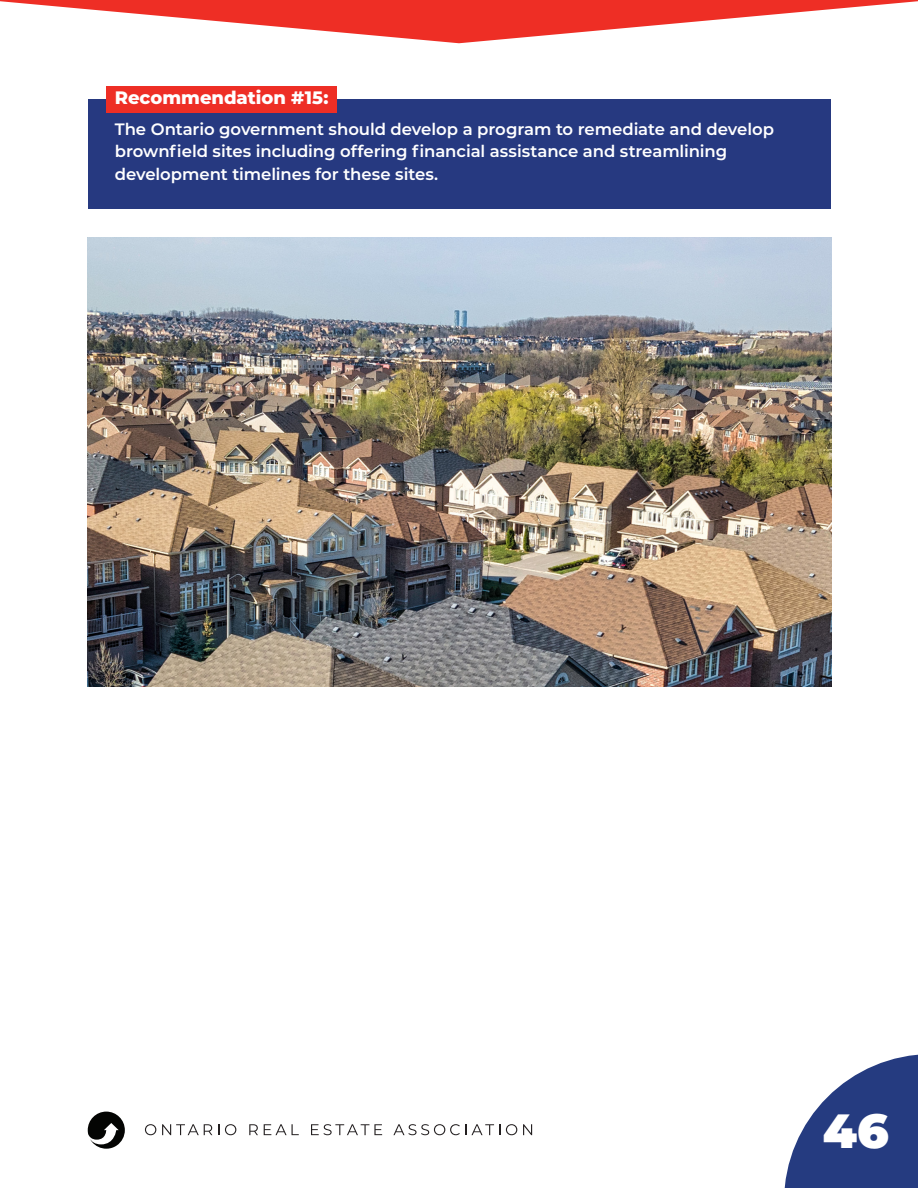
<style>
.page{position:relative;width:918px;height:1188px;background:#fff}
.page>*{position:absolute;margin:0;border:0;box-sizing:border-box;transform-origin:0 0}
.t1{font:900 48px "Montserrat";color:#fff}
.Reccomendation_Title{font:800 18px "Montserrat";color:#fff}
.Recommendation_text{font:600 16.5px/22.5px "Montserrat";letter-spacing:-.005em;color:#fff}
</style>
<div class="page">
<div style="left:89px;top:99px;width:742px;height:110px;background:#263980"></div>
<div style="left:107px;top:86px;width:230px;height:27px;background:#ee2e25"></div>
<svg style="left:145px;top:1124px;width:11px;height:11px"></svg>
<svg style="left:162px;top:1124px;width:50px;height:11px"></svg>
<svg style="left:225px;top:1124px;width:11px;height:11px"></svg>
<svg style="left:249px;top:1124px;width:9px;height:11px"></svg>
<svg style="left:264px;top:1124px;width:35px;height:11px"></svg>
<svg style="left:311px;top:1124px;width:71px;height:11px"></svg>
<svg style="left:393px;top:1124px;width:107px;height:11px"></svg>
<svg style="left:506px;top:1124px;width:11px;height:11px"></svg>
<svg style="left:523px;top:1124px;width:9px;height:11px"></svg>
<svg style="left:784px;top:1054px;width:134px;height:134px"></svg>
<svg style="left:88px;top:1112px;width:37px;height:37px"></svg>
<svg style="left:0;top:0;width:918px;height:43px"></svg>
<img style="left:88px;top:238px;width:743px;height:448px">
<p class="Reccomendation_Title" style="left:115px;top:84px;width:215px">Recommendation #15:</p>
<p class="Recommendation_text" style="left:115px;top:117px;width:661px">The Ontario government should develop a program to remediate and develop brownfield sites including offering financial assistance and streamlining development timelines for these sites.</p>
<h1 class="t1" style="left:823px;top:1094px;width:67px">46</h1>
</div>
